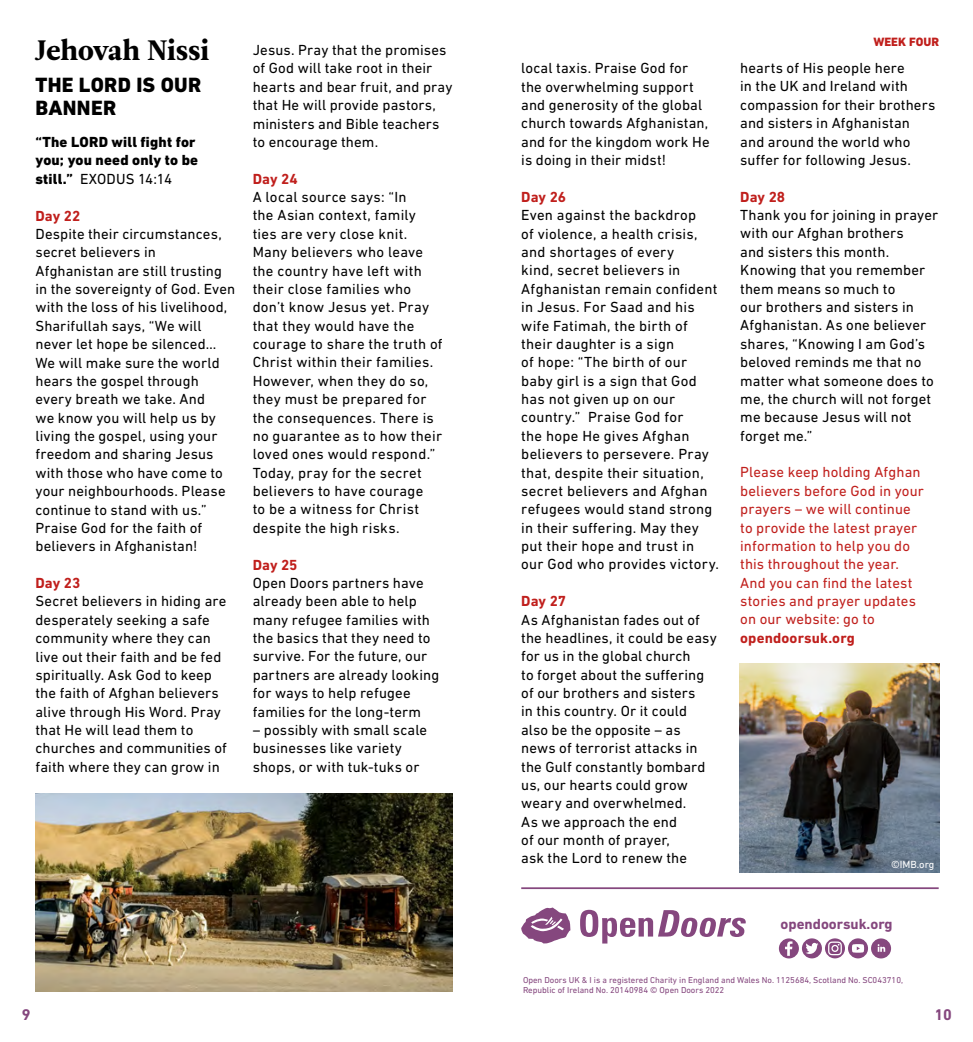
<style>
.page{position:relative;width:973px;height:1042px;background:#fff}
.page>*{position:absolute;margin:0;border:0;box-sizing:border-box;transform-origin:0 0}
.t1{font:28px "Leitura News Roman 4";letter-spacing:.005em;color:#000}
.t2{font:800 21px/22.8px "DIN Next LT Pro";letter-spacing:.015em;color:#000}
.t3{font:700 15.75px "DIN Next LT Pro";color:#85477e}
.t4{font:14.88px/18.4px "DIN Next LT Pro";letter-spacing:.01em;color:#000}
.t5{font:14.88px/18.4px "DIN Next LT Pro";letter-spacing:.01em;color:#c01f1c}
.t6{font:800 14.88px/18.4px "DIN Next LT Pro";letter-spacing:.015em;color:#000}
.t7{font:700 14.88px "DIN Next LT Pro";letter-spacing:.005em;color:#c01f1c}
.t8{font:700 14.88px "DIN Next LT Pro";color:#85477e}
.t9{font:800 12.25px "DIN Next LT Pro";color:#c01f1c}
.t10{font:10.5px "DIN Next LT Pro";color:#fff}
.t11{font:8.75px/10.5px "DIN Next LT Pro";color:#85477e}
.s1{font-weight:400}
</style>
<div class="page">
<img style="left:35px;top:794px;width:417px;height:198px">
<img style="left:739px;top:663px;width:200px;height:209px">
<svg style="left:521px;top:907px;width:49px;height:36px"></svg>
<svg style="left:580px;top:910px;width:165px;height:33px"></svg>
<hr style="left:521px;top:887px;width:417px;height:2px;background:#85477e">
<svg style="left:778px;top:938px;width:20px;height:20px"></svg>
<svg style="left:801px;top:938px;width:20px;height:20px"></svg>
<svg style="left:805px;top:943px;width:13px;height:11px"></svg>
<svg style="left:825px;top:938px;width:65px;height:20px"></svg>
<h1 class="t1" style="left:35px;top:33px;width:175px">Jehovah Nissi</h1>
<h2 class="t2" style="left:35px;top:74px;width:167px">THE LORD IS OUR<br>BANNER</h2>
<p class="t6" style="left:35px;top:133px;width:164px">“The LORD will fight for you; you need only to be still.” <span class="s1">EXODUS 14:14</span></p>
<p class="t7" style="left:35px;top:207px;width:46px">Day 22</p>
<p class="t4" style="left:35px;top:224px;width:201px">Despite their circumstances, secret believers in<br>Afghanistan are still trusting in the sovereignty of God. Even with the loss of his livelihood,<br>Sharifullah says, “We will never let hope be silenced…<br>We will make sure the world hears the gospel through every breath we take. And<br>we know you will help us by living the gospel, using your freedom and sharing Jesus with those who have come to your neighbourhoods. Please continue to stand with us.”<br>Praise God for the faith of believers in Afghanistan!</p>
<p class="t7" style="left:35px;top:574px;width:46px">Day 23</p>
<p class="t4" style="left:35px;top:592px;width:193px">Secret believers in hiding are desperately seeking a safe community where they can live out their faith and be fed spiritually. Ask God to keep the faith of Afghan believers alive through His Word. Pray that He will lead them to churches and communities of faith where they can grow in</p>
<p class="t4" style="left:252px;top:41px;width:201px">Jesus. Pray that the promises of God will take root in their hearts and bear fruit, and pray that He will provide pastors, ministers and Bible teachers to encourage them.</p>
<p class="t7" style="left:252px;top:170px;width:47px">Day 24</p>
<p class="t4" style="left:252px;top:188px;width:191px">A local source says: “In<br>the Asian context, family ties are very close knit.<br>Many believers who leave the country have left with their close families who don’t know Jesus yet. Pray that they would have the courage to share the truth of<br>Christ within their families.<br>However, when they do so, they must be prepared for the consequences. There is no guarantee as to how their loved ones would respond.”<br>Today, pray for the secret believers to have courage<br>to be a witness for Christ despite the high risks.</p>
<p class="t7" style="left:252px;top:556px;width:46px">Day 25</p>
<p class="t4" style="left:252px;top:573px;width:188px">Open Doors partners have already been able to help many refugee families with the basics that they need to survive. For the future, our partners are already looking for ways to help refugee families for the long-term</p>
<p class="t4" style="left:252px;top:720px;width:176px">– possibly with small scale businesses like variety shops, or with tuk-tuks or</p>
<p class="t4" style="left:521px;top:59px;width:190px">local taxis. Praise God for the overwhelming support and generosity of the global church towards Afghanistan, and for the kingdom work He is doing in their midst!</p>
<p class="t7" style="left:521px;top:188px;width:46px">Day 26</p>
<p class="t4" style="left:521px;top:206px;width:199px">Even against the backdrop<br>of violence, a health crisis, and shortages of every<br>kind, secret believers in<br>Afghanistan remain confident in Jesus. For Saad and his wife Fatimah, the birth of their daughter is a sign<br>of hope: “The birth of our baby girl is a sign that God has not given up on our country.” Praise God for<br>the hope He gives Afghan believers to persevere. Pray that, despite their situation, secret believers and Afghan refugees would stand strong in their suffering. May they put their hope and trust in our God who provides victory.</p>
<p class="t7" style="left:521px;top:592px;width:46px">Day 27</p>
<p class="t4" style="left:521px;top:610px;width:197px">As Afghanistan fades out of the headlines, it could be easy for us in the global church<br>to forget about the suffering of our brothers and sisters<br>in this country. Or it could also be the opposite – as news of terrorist attacks in the Gulf constantly bombard us, our hearts could grow weary and overwhelmed.<br>As we approach the end<br>of our month of prayer,<br>ask the Lord to renew the</p>
<p class="t9" style="left:873px;top:35px;width:67px">WEEK FOUR</p>
<p class="t4" style="left:740px;top:59px;width:196px">hearts of His people here<br>in the UK and Ireland with compassion for their brothers and sisters in Afghanistan and around the world who suffer for following Jesus.</p>
<p class="t7" style="left:740px;top:188px;width:46px">Day 28</p>
<p class="t4" style="left:740px;top:206px;width:199px">Thank you for joining in prayer with our Afghan brothers<br>and sisters this month.<br>Knowing that you remember them means so much to<br>our brothers and sisters in<br>Afghanistan. As one believer shares, “Knowing I am God’s beloved reminds me that no matter what someone does to me, the church will not forget me because Jesus will not forget me.”</p>
<p class="t5" style="left:740px;top:463px;width:185px">Please keep holding Afghan believers before God in your prayers – we will continue to provide the latest prayer information to help you do this throughout the year.<br>And you can find the latest stories and prayer updates on our website: go to</p>
<p class="t7" style="left:740px;top:629px;width:116px">opendoorsuk.org</p>
<p class="t10" style="left:890px;top:858px;width:45px">©IMB.org</p>
<p class="t8" style="left:780px;top:915px;width:113px">opendoorsuk.org</p>
<p class="t11" style="left:523px;top:974px;width:381px">Open Doors UK &amp; I is a registered Charity in England and Wales No. 1125684, Scotland No. SC043710,<br>Republic of Ireland No. 20140984 © Open Doors 2022</p>
<p class="t3" style="left:22px;top:1005px;width:10px">9</p>
<p class="t3" style="left:934px;top:1005px;width:19px">10</p>
</div>
